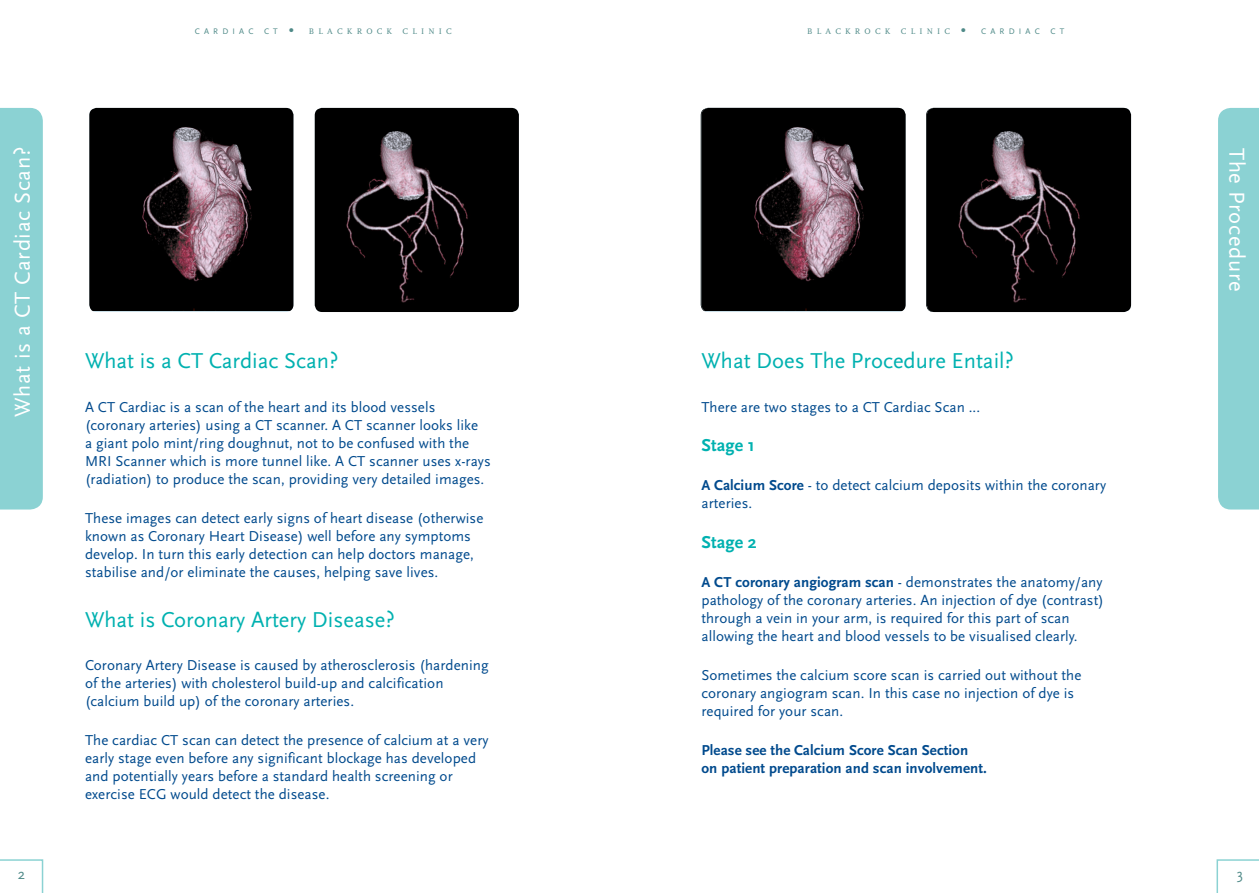
<style>
.page{position:relative;width:1259px;height:893px;background:#fff}
.page>*{position:absolute;margin:0;border:0;box-sizing:border-box;transform-origin:0 0}
.t1{font:33px "Scala Sans";color:#fff}
.hBC41_title_header_1{font:22.5px "Scala Sans";color:#00b1b0}
.t2{font:22.5px "Scala Sans";letter-spacing:.03em;color:#fff}
.hBC41_subhead_12_12{font:700 18px "Scala Sans";letter-spacing:.005em;color:#00b1b0}
.hBC41_bodytext_10_12{font:15px/18px "Scala Sans";letter-spacing:.005em;color:#004a8d}
.hBC41_bodytext_10_12-2{font:700 15px/18px "Scala Sans";letter-spacing:.005em;color:#004a8d}
.t3{font:15px "Scala Sans";color:#4f8a88}
.t4{font:8.4px "Scala";letter-spacing:.5em;color:#4f8a88}
.t5{font:8.4px "Scala Sans";letter-spacing:.5em;color:#4f8a88}
.s1{font-family:"Scala Sans"}
.s2{font-family:"Scala Sans";font-size:16.8px}
.s3{font-weight:700}
</style>
<div class="page">
<svg style="left:1216px;top:859px;width:43px;height:34px"></svg>
<div style="left:1218px;top:108px;width:41px;height:401px;background:#8bd2d3"></div>
<svg style="left:0;top:859px;width:43px;height:34px"></svg>
<div style="left:0;top:108px;width:43px;height:401px;background:#8bd2d3"></div>
<img style="left:89px;top:108px;width:204px;height:203px">
<svg style="left:701px;top:108px;width:204px;height:204px;background:#241e21"></svg>
<img style="left:315px;top:108px;width:204px;height:204px">
<img style="left:927px;top:108px;width:204px;height:204px">
<p class="t5" style="left:195px;top:26px;width:60px">CARDIAC</p>
<p class="t4" style="left:264px;top:26px;width:189px"><span class="s1">CT</span> <span class="s2">•</span> BLACKROCK CLINIC</p>
<p class="t2" style="left:10px;top:417px;width:272px;rotate:-90deg">What is a CT Cardiac Scan?</p>
<h1 class="t1" style="left:6px;top:468px;width:321px;rotate:-90deg">admissions / discharge</h1>
<p class="t3" style="left:18px;top:866px;width:9px">2</p>
<p class="hBC41_title_header_1" style="left:85px;top:349px;width:255px">What is a CT Cardiac Scan?</p>
<p class="hBC41_bodytext_10_12" style="left:85px;top:398px;width:407px">A CT Cardiac is a scan of the heart and its blood vessels (coronary arteries) using a CT scanner. A CT scanner looks like<br>a giant polo mint/ring doughnut, not to be confused with the MRI Scanner which is more tunnel like. A CT scanner uses x-rays (radiation) to produce the scan, providing very detailed images.</p>
<p class="hBC41_bodytext_10_12" style="left:85px;top:509px;width:400px">These images can detect early signs of heart disease (otherwise known as Coronary Heart Disease) well before any symptoms develop. In turn this early detection can help doctors manage, stabilise and/or eliminate the causes, helping save lives.</p>
<p class="hBC41_title_header_1" style="left:85px;top:607px;width:311px">What is Coronary Artery Disease?</p>
<p class="hBC41_bodytext_10_12" style="left:85px;top:656px;width:405px">Coronary Artery Disease is caused by atherosclerosis (hardening of the arteries) with cholesterol build-up and calcification (calcium build up) of the coronary arteries.</p>
<p class="hBC41_bodytext_10_12" style="left:85px;top:732px;width:405px">The cardiac CT scan can detect the presence of calcium at a very early stage even before any significant blockage has developed and potentially years before a standard health screening or exercise ECG would detect the disease.</p>
<p class="t4" style="left:807px;top:26px;width:161px">BLACKROCK CLINIC <span class="s2">•</span></p>
<p class="t5" style="left:981px;top:26px;width:60px">CARDIAC</p>
<p class="t5" style="left:1050px;top:26px;width:15px">C T</p>
<p class="hBC41_title_header_1" style="left:701px;top:349px;width:314px">What Does The Procedure Entail?</p>
<p class="hBC41_bodytext_10_12" style="left:701px;top:398px;width:280px">There are two stages to a CT Cardiac Scan ...</p>
<p class="hBC41_subhead_12_12" style="left:701px;top:436px;width:55px">Stage 1</p>
<p class="hBC41_bodytext_10_12" style="left:701px;top:477px;width:406px"><span class="s3">A Calcium Score</span> - to detect calcium deposits within the coronary arteries.</p>
<p class="hBC41_subhead_12_12" style="left:701px;top:532px;width:57px">Stage 2</p>
<p class="hBC41_bodytext_10_12" style="left:701px;top:573px;width:404px"><span class="s3">A CT coronary angiogram scan</span> - demonstrates the anatomy/any pathology of the coronary arteries. An injection of dye (contrast) through a vein in your arm, is required for this part of scan allowing the heart and blood vessels to be visualised clearly.</p>
<p class="hBC41_bodytext_10_12" style="left:701px;top:666px;width:381px">Sometimes the calcium score scan is carried out without the coronary angiogram scan. In this case no injection of dye is required for your scan.</p>
<p class="hBC41_bodytext_10_12-2" style="left:701px;top:742px;width:287px">Please see the Calcium Score Scan Section on patient preparation and scan involvement.</p>
<p class="t2" style="left:1249px;top:148px;width:145px;rotate:90deg">The Procedure</p>
<p class="t3" style="left:1236px;top:866px;width:8px">3</p>
</div>
